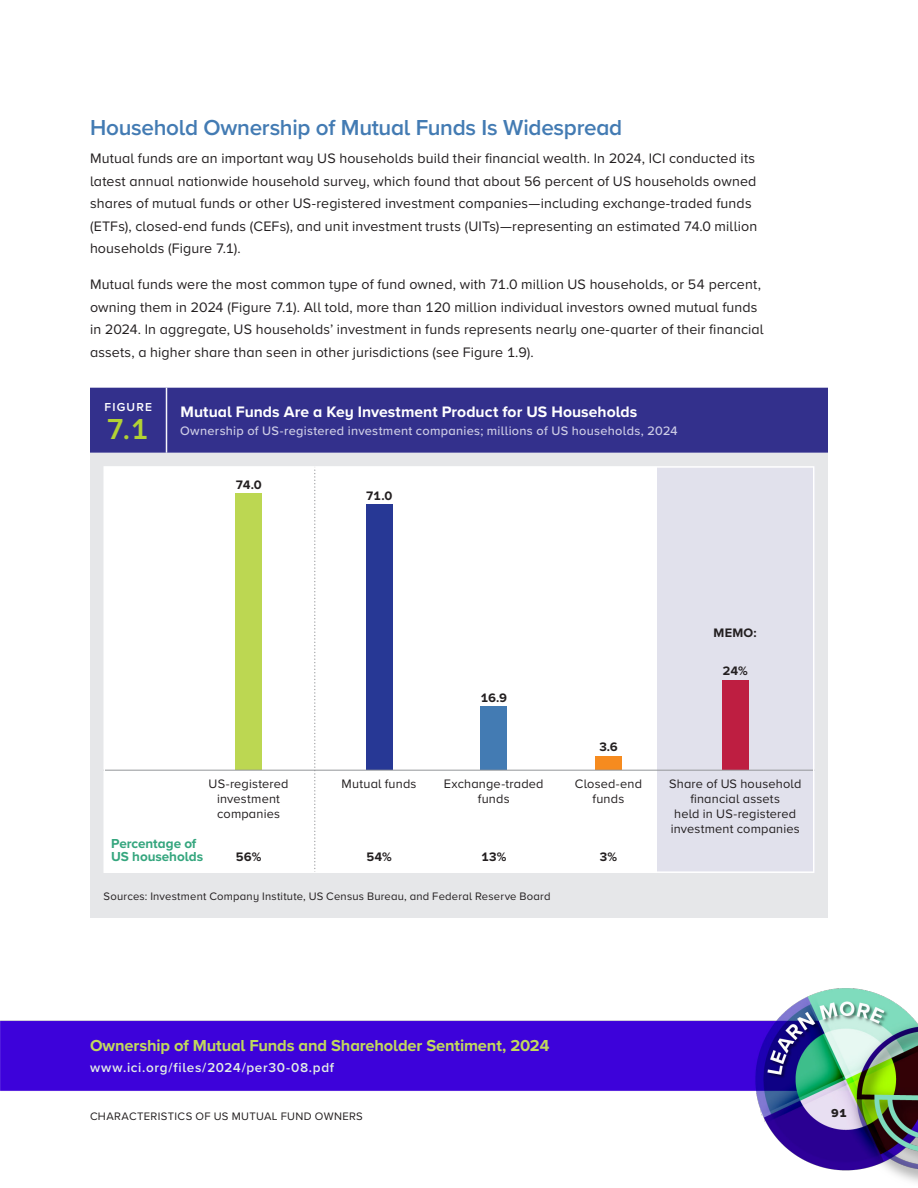
<style>
.page{position:relative;width:918px;height:1188px;background:#fff}
.page>*{position:absolute;margin:0;border:0;box-sizing:border-box;transform-origin:0 0}
.Figure_-_number{font:600 30px "Proxima Nova";color:#b3d234}
.Heading_1{font:600 22.5px "Proxima Nova";letter-spacing:-.015em;color:#437bb3}
.Learn_more_title{font:700 16.5px "Proxima Nova";letter-spacing:-.01em;color:#c1d95d}
.Figure_heading{font:700 15.75px "Proxima Nova";letter-spacing:.005em;color:#fff}
.Text{font:14.25px/22.5px "Proxima Nova";letter-spacing:.01em;color:#231f20}
.Learn_more_link{font:600 13.5px "Proxima Nova";letter-spacing:.05em;color:#e2ede6}
.t1{font:700 13.5px/13.5px "Proxima Nova";letter-spacing:-.005em;color:#35a67e}
.t2{font:12.75px/15px "Proxima Nova";letter-spacing:.015em;color:#231f20;text-align:center}
.Figure_heading_second_line{font:500 12.75px "Proxima Nova";letter-spacing:.02em;color:#cecde6}
.t3{font:700 12.75px "Proxima Nova";color:#231f20}
.Figure_-_word{font:600 12px "Proxima Nova";letter-spacing:.1em;color:#fff}
.t4{font:12px "Proxima Nova Extrabld";color:#231f20}
.Figure_footnote_no_indent{font:11.25px "Proxima Nova";letter-spacing:.02em;color:#231f20}
</style>
<div class="page">
<img style="left:0;top:988px;width:918px;height:195px">
<div style="left:90px;top:388px;width:738px;height:65px;background:#33308c"></div>
<div style="left:90px;top:453px;width:738px;height:433px;background:#e6e7e9"></div>
<div style="left:90px;top:886px;width:738px;height:32px;background:#e6e7e9"></div>
<hr style="left:166px;top:388px;width:1px;height:65px;background:#f7f7fb">
<div style="left:104px;top:467px;width:710px;height:405px;background:#fff"></div>
<div style="left:657px;top:466px;width:157px;height:407px;background:#e1e1ec"></div>
<div style="left:722px;top:680px;width:27px;height:90px;background:#be1e41"></div>
<div style="left:235px;top:493px;width:27px;height:277px;background:#bcd752"></div>
<div style="left:366px;top:504px;width:27px;height:266px;background:#273895"></div>
<div style="left:480px;top:707px;width:27px;height:63px;background:#437bb3"></div>
<div style="left:595px;top:757px;width:27px;height:13px;background:#f68b1f"></div>
<svg style="left:314px;top:469px;width:1px;height:400px"></svg>
<hr style="left:104px;top:770px;width:710px;height:1px;background:#939598">
<div style="left:104px;top:466px;width:710px;height:407px;border:2px solid #fff"></div>
<p class="Heading_1" style="left:90px;top:110px;width:534px">Household Ownership of Mutual Funds Is Widespread</p>
<p class="Text" style="left:90px;top:147px;width:669px">Mutual funds are an important way US households build their financial wealth. In 2024, ICI conducted its latest annual nationwide household survey, which found that about 56 percent of US households owned shares of mutual funds or other US-registered investment companies—including exchange-traded funds (ETFs), closed-end funds (CEFs), and unit investment trusts (UITs)—representing an estimated 74.0 million households (Figure 7.1).</p>
<p class="Text" style="left:90px;top:273px;width:675px">Mutual funds were the most common type of fund owned, with 71.0 million US households, or 54 percent, owning them in 2024 (Figure 7.1). All told, more than 120 million individual investors owned mutual funds in 2024. In aggregate, US households’ investment in funds represents nearly one-quarter of their financial assets, a higher share than seen in other jurisdictions (see Figure 1.9).</p>
<p class="Figure_-_word" style="left:104px;top:398px;width:49px">FIGURE</p>
<p class="Figure_-_number" style="left:106px;top:407px;width:44px">7.1</p>
<p class="Figure_heading" style="left:180px;top:400px;width:458px">Mutual Funds Are a Key Investment Product for US Households</p>
<p class="Figure_heading_second_line" style="left:180px;top:421px;width:499px">Ownership of US-registered investment companies; millions of US households, 2024</p>
<p class="t3" style="left:236px;top:475px;width:28px">74.0</p>
<p class="t3" style="left:366px;top:486px;width:28px">71.0</p>
<p class="t2" style="left:209px;top:775px;width:81px">US-registered investment companies</p>
<p class="t3" style="left:480px;top:688px;width:28px">16.9</p>
<p class="t2" style="left:342px;top:775px;width:76px">Mutual funds</p>
<p class="t2" style="left:444px;top:775px;width:101px">Exchange-traded funds</p>
<p class="t3" style="left:599px;top:738px;width:20px">3.6</p>
<p class="t2" style="left:575px;top:775px;width:69px">Closed-end funds</p>
<p class="t3" style="left:714px;top:623px;width:45px">MEMO:</p>
<p class="t3" style="left:723px;top:661px;width:27px">24%</p>
<p class="t2" style="left:669px;top:775px;width:134px">Share of US household financial assets<br>held in US-registered investment companies</p>
<p class="t1" style="left:111px;top:836px;width:94px">Percentage of<br>US households</p>
<p class="t3" style="left:236px;top:847px;width:27px">56%</p>
<p class="t3" style="left:366px;top:847px;width:27px">54%</p>
<p class="t3" style="left:481px;top:847px;width:27px">13%</p>
<p class="Figure_footnote_no_indent" style="left:104px;top:888px;width:448px">Sources: Investment Company Institute, US Census Bureau, and Federal Reserve Board</p>
<p class="t3" style="left:600px;top:847px;width:19px">3%</p>
<p class="Learn_more_title" style="left:90px;top:1033px;width:461px">Ownership of Mutual Funds and Shareholder Sentiment, 2024</p>
<p class="Learn_more_link" style="left:90px;top:1058px;width:246px">www.ici.org/files/2024/per30-08.pdf</p>
<p class="Figure_footnote_no_indent" style="left:90px;top:1108px;width:274px">CHARACTERISTICS OF US MUTUAL FUND OWNERS</p>
<p class="t4" style="left:831px;top:1104px;width:17px">91</p>
</div>
